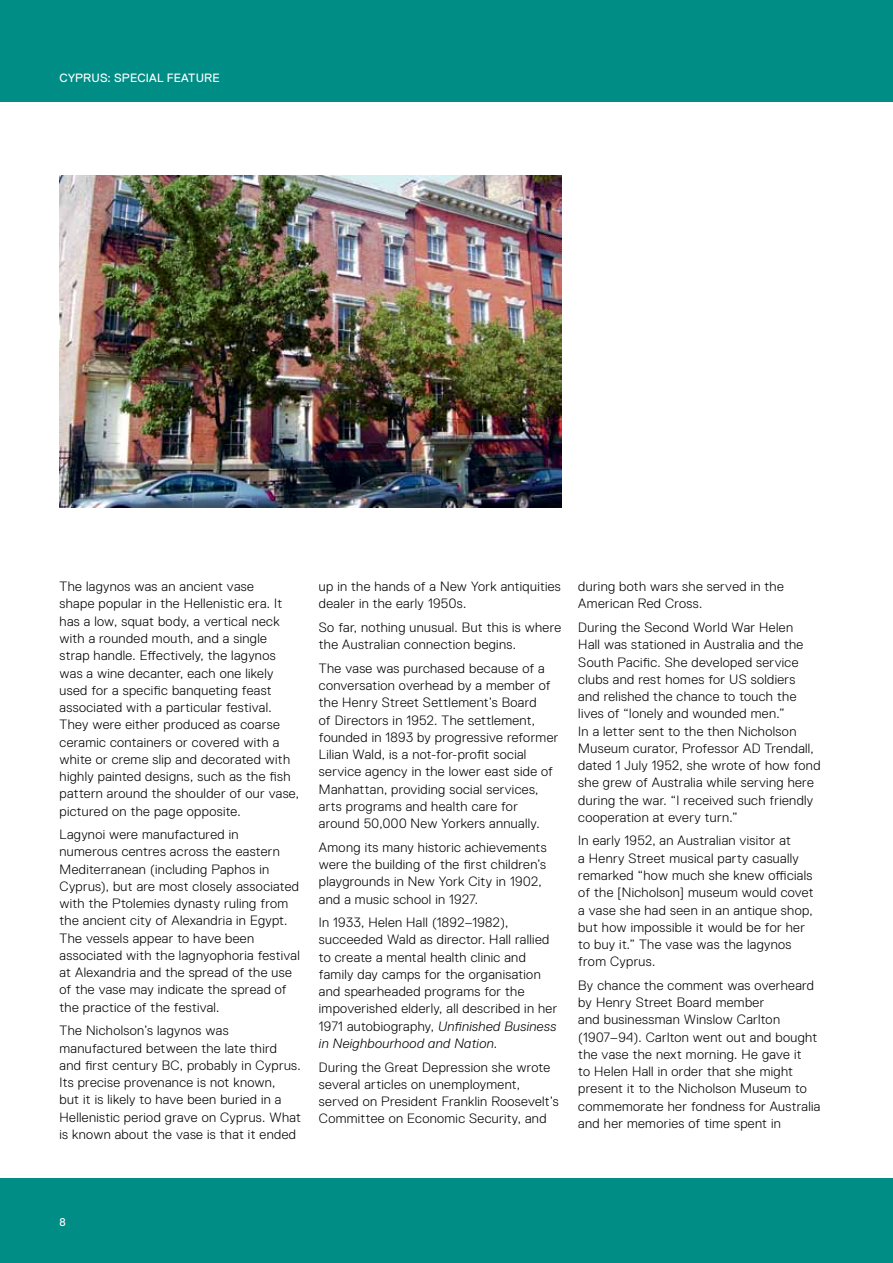
<style>
.page{position:relative;width:893px;height:1263px;background:#008d86}
.page>*{position:absolute;margin:0;border:0;box-sizing:border-box;transform-origin:0 0}
.t1{font:300 13.5px/17.2px "Replica Std";letter-spacing:.025em;color:#000}
.t2{font:12px "Replica Std";color:#fff}
.t3{font:11.25px "Replica Std";color:#fff}
.s1{font-style:italic}
</style>
<div class="page">
<div style="left:0;top:102px;width:893px;height:1076px;background:#fff"></div>
<img style="left:60px;top:175px;width:501px;height:332px">
<p class="t2" style="left:60px;top:71px;width:9px">CYPRUS</p>
<p class="t2" style="left:108px;top:71px;width:15px">: SPECIAL</p>
<p class="t2" style="left:167px;top:71px;width:16px">FEATURE</p>
<p class="t1" style="left:60px;top:578px;width:241px">The lagynos was an ancient vase<br>shape popular in the Hellenistic era. It has a low, squat body, a vertical neck with a rounded mouth, and a single strap handle. Effectively, the lagynos was a wine decanter, each one likely used for a specific banqueting feast associated with a particular festival.<br>They were either produced as coarse ceramic containers or covered with a white or creme slip and decorated with highly painted designs, such as the fish pattern around the shoulder of our vase, pictured on the page opposite.</p>
<p class="t1" style="left:60px;top:826px;width:242px">Lagynoi were manufactured in numerous centres across the eastern Mediterranean (including Paphos in Cyprus), but are most closely associated with the Ptolemies dynasty ruling from the ancient city of Alexandria in Egypt.<br>The vessels appear to have been associated with the lagnyophoria festival at Alexandria and the spread of the use of the vase may indicate the spread of the practice of the festival.</p>
<p class="t1" style="left:60px;top:1022px;width:243px">The Nicholson’s lagynos was manufactured between the late third and first century BC, probably in Cyprus.<br>Its precise provenance is not known,<br>but it is likely to have been buried in a Hellenistic period grave on Cyprus. What is known about the vase is that it ended</p>
<p class="t1" style="left:319px;top:578px;width:243px">up in the hands of a New York antiquities dealer in the early 1950s.</p>
<p class="t1" style="left:319px;top:619px;width:244px">So far, nothing unusual. But this is where the Australian connection begins.</p>
<p class="t1" style="left:319px;top:660px;width:241px">The vase was purchased because of a conversation overhead by a member of the H enry Street Settlement’s Board<br>of Directors in 1952. The settlement, founded in 1893 by progressive reformer Lilian Wald, is a not-for-profit social service agency in the lower east side of Manhattan, providing social services, arts programs and health care for around 50,000 New Yorkers annually.</p>
<p class="t1" style="left:319px;top:838px;width:229px">Among its many historic achievements were the building of the first children’s playgrounds in New York City in 1902, and a music school in 1927.</p>
<p class="t1" style="left:319px;top:914px;width:240px">In 1933, Helen Hall (1892–1982), succeeded Wald as director. H all rallied to create a mental health clinic and family day camps for the organisation and spearheaded programs for the impoverished elderly, all described in her 1971 autobiography, <span class="s1">Unfinished Business in Neighbourhood and Nation</span>.</p>
<p class="t1" style="left:319px;top:1058px;width:241px">During the Great Depression she wrote several articles on unemployment, served on President Franklin Roosevelt’s Committee on Economic Security, and</p>
<p class="t1" style="left:578px;top:578px;width:207px">during both wars she served in the<br>American Red Cross.</p>
<p class="t1" style="left:578px;top:619px;width:244px">During the Second World War Helen<br>Hall was stationed in Australia and the South Pacific. She developed service clubs and rest homes for US soldiers<br>and relished the chance to touch the lives of “lonely and wounded men.”<br>In a letter sent to the then Nicholson Museum curator, Professor AD Trendall, dated 1 July 1952, she wrote of how fond she grew of Australia while serving here during the war. “I received such friendly cooperation at every turn.”</p>
<p class="t1" style="left:578px;top:832px;width:237px">In early 1952, an Australian visitor at<br>a Henry Street musical party casually remarked “how much she knew officials of the [Nicholson] museum would covet a vase she had seen in an antique shop, but how impossible it would be for her to buy it.” The vase was the lagynos from Cyprus.</p>
<p class="t1" style="left:578px;top:977px;width:244px">By chance the comment was overheard by H enry Street Board member<br>and businessman Winslow Carlton (1907–94). Carlton went out and bought the vase the next morning. He gave it<br>to Helen Hall in order that she might present it to the Nicholson Museum to commemorate her fondness for Australia and her memories of time spent in</p>
<p class="t3" style="left:60px;top:1216px;width:8px">8</p>
</div>
